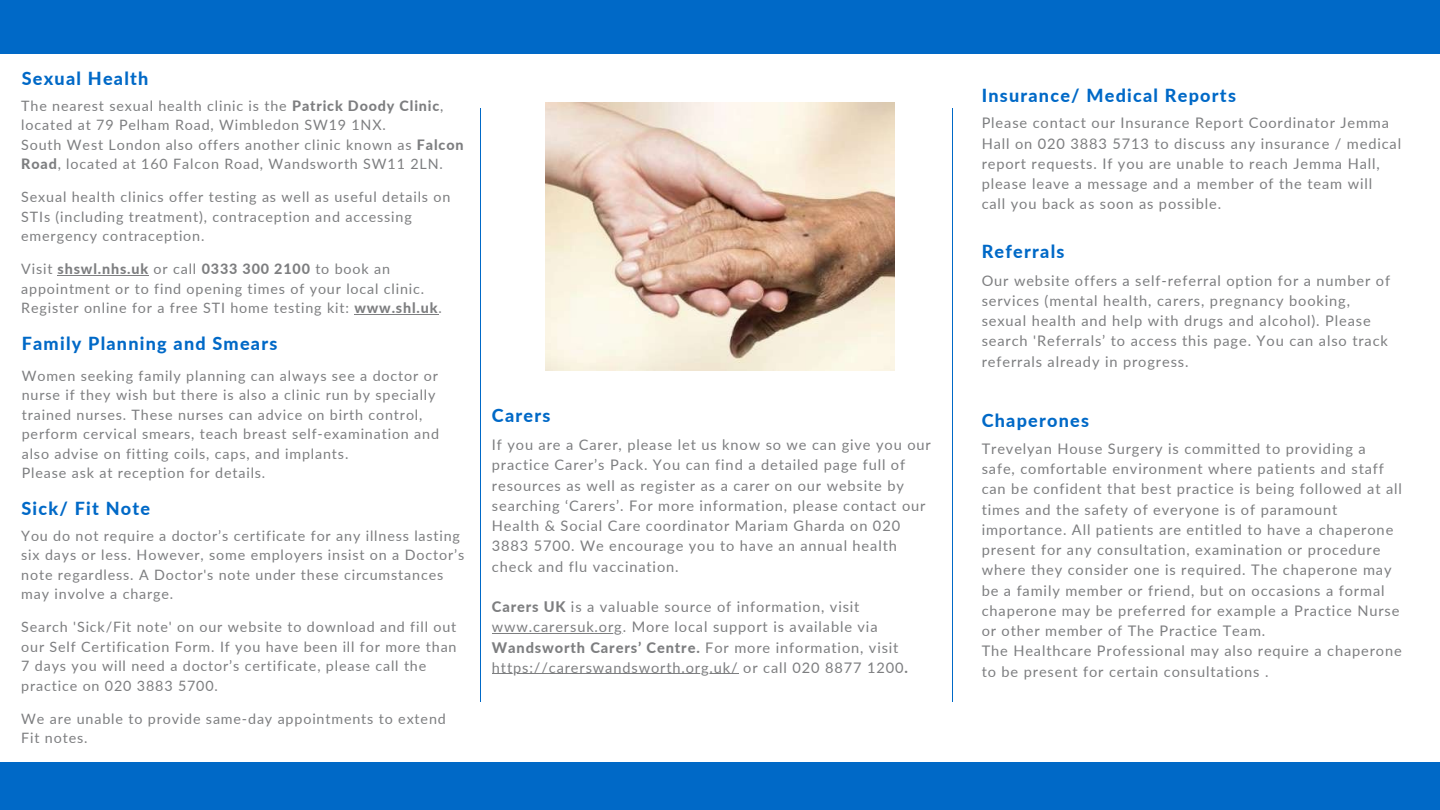
<style>
.page{position:relative;width:1440px;height:810px;background:#fff}
.page>*{position:absolute;margin:0;border:0;box-sizing:border-box;transform-origin:0 0}
.t1{font:800 18px "Lato";letter-spacing:.07em;color:#0069c7}
.t2{font:14.6px/20.2px "Lato";letter-spacing:.06em;color:#7d7e80}
.t3{font:14.3px/19.5px "Lato";letter-spacing:.06em;color:#7d7e80}
.s1{font-weight:800}
</style>
<div class="page">
<hr style="left:480px;top:108px;width:1px;height:594px;background:#0069c7">
<div style="left:0;top:0;width:1440px;height:53px;background:#0069c7"></div>
<div style="left:0;top:762px;width:1440px;height:48px;background:#0069c7"></div>
<hr style="left:953px;top:108px;width:1px;height:594px;background:#0069c7">
<img style="left:545px;top:102px;width:350px;height:268px">
<hr style="left:58px;top:275px;width:91px;height:1px;background:#7d7e80">
<hr style="left:354px;top:314px;width:84px;height:1px;background:#7d7e80">
<hr style="left:492px;top:633px;width:131px;height:1px;background:#7d7e80">
<hr style="left:492px;top:674px;width:247px;height:1px;background:#7d7e80">
<p class="t1" style="left:22px;top:67px;width:128px">Sexual Health</p>
<p class="t3" style="left:21px;top:96px;width:444px">The nearest sexual health clinic is the <span class="s1">Patrick Doody Clinic</span>, located at 79 Pelham Road, Wimbledon SW19 1NX.<br>South West London also offers another clinic known as <span class="s1">Falcon Road</span>, located at 160 Falcon Road, Wandsworth SW11 2LN.</p>
<p class="t3" style="left:21px;top:187px;width:431px">Sexual health clinics offer testing as well as useful details on<br>STIs (including treatment), contraception and accessing emergency contraception.</p>
<p class="t3" style="left:21px;top:259px;width:422px">Visit <span class="s1">shswl.nhs.uk</span> or call <span class="s1">0333 300 2100</span> to book an appointment or to find opening times of your local clinic.<br>Register online for a free STI home testing kit: <span class="s1">www.shl.uk</span>.</p>
<p class="t1" style="left:22px;top:333px;width:257px">Family Planning and Smears</p>
<p class="t3" style="left:22px;top:366px;width:419px">Women seeking family planning can always see a doctor or nurse if they wish but there is also a clinic run by specially trained nurses. These nurses can advice on birth control, perform cervical smears, teach breast self-examination and also advise on fitting coils, caps, and implants.<br>Please ask at reception for details.</p>
<p class="t1" style="left:22px;top:498px;width:130px">Sick/ Fit Note</p>
<p class="t3" style="left:21px;top:526px;width:444px">You do not require a doctor’s certificate for any illness lasting six days or less. However, some employers insist on a Doctor’s note regardless. A Doctor's note under these circumstances may involve a charge.</p>
<p class="t3" style="left:21px;top:617px;width:437px">Search 'Sick/Fit note' on our website to download and fill out our Self Certification Form. If you have been ill for more than 7 days you will need a doctor’s certificate, please call the practice on 020 3883 5700.</p>
<p class="t3" style="left:21px;top:709px;width:426px">We are unable to provide same-day appointments to extend<br>Fit notes.</p>
<p class="t1" style="left:492px;top:404px;width:60px">Carers</p>
<p class="t2" style="left:492px;top:434px;width:440px">If you are a Carer, please let us know so we can give you our practice Carer’s Pack. You can find a detailed page full of resources as well as register as a carer on our website by searching ‘Carers’. For more information, please contact our Health &amp; Social Care coordinator Mariam Gharda on 020<br>3883 5700. We encourage you to have an annual health check and flu vaccination.</p>
<p class="t2" style="left:492px;top:596px;width:417px"><span class="s1">Carers UK</span> is a valuable source of information, visit www.carersuk.org. More local support is available via <span class="s1">Wandsworth Carers’ Centre.</span> For more information, visit https://carerswandsworth.org.uk/ or call 020 8877 1200<span class="s1">.</span></p>
<p class="t1" style="left:982px;top:84px;width:256px">Insurance/ Medical Reports</p>
<p class="t2" style="left:982px;top:113px;width:421px">Please contact our Insurance Report Coordinator Jemma Hall on 020 3883 5713 to discuss any insurance / medical report requests. If you are unable to reach Jemma Hall, please leave a message and a member of the team will<br>call you back as soon as possible.</p>
<p class="t1" style="left:982px;top:241px;width:84px">Referrals</p>
<p class="t2" style="left:982px;top:270px;width:410px">Our website offers a self-referral option for a number of services (mental health, carers, pregnancy booking, sexual health and help with drugs and alcohol). Please search 'Referrals’ to access this page. You can also track referrals already in progress.</p>
<p class="t1" style="left:982px;top:409px;width:109px">Chaperones</p>
<p class="t2" style="left:982px;top:438px;width:422px">Trevelyan House Surgery is committed to providing a safe, comfortable environment where patients and staff can be confident that best practice is being followed at all times and the safety of everyone is of paramount importance. All patients are entitled to have a chaperone present for any consultation, examination or procedure where they consider one is required. The chaperone may be a family member or friend, but on occasions a formal chaperone may be preferred for example a Practice Nurse or other member of The Practice Team.<br>The Healthcare Professional may also require a chaperone to be present for certain consultations .</p>
</div>
